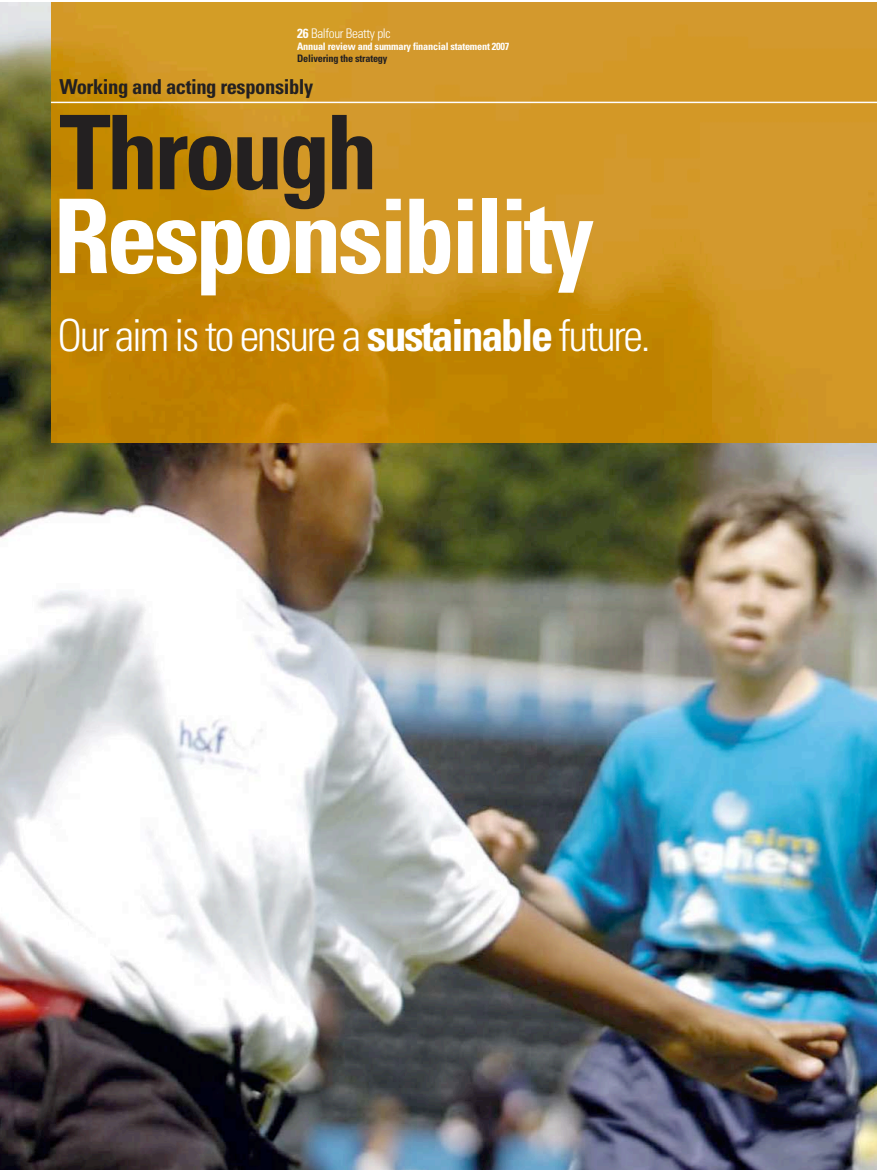
<style>
.page{position:relative;width:878px;height:1170px;background:#fff}
.page>*{position:absolute;margin:0;border:0;box-sizing:border-box;transform-origin:0 0}
.t1{font:700 condensed 102.9px "Univers";letter-spacing:-.04em;color:#fff}
.t2{font:700 condensed 102.9px "Univers";letter-spacing:-.04em;color:#232021}
.t3{font:300 condensed 44.1px "Univers";letter-spacing:-.05em;color:#fff}
.t4{font:700 condensed 20.55px "Univers";letter-spacing:-.02em;color:#232021}
.t5{font:300 condensed 13.2px "Univers";letter-spacing:-.025em;color:#fff}
.t6{font:700 condensed 10.35px "Univers";letter-spacing:-.02em;color:#fff}
.t7{font:700 condensed 10.35px "Univers";letter-spacing:-.02em;color:#232021}
.s1{font-weight:700}
</style>
<div class="page">
<img style="left:1px;top:2px;width:875px;height:1167px">
<img style="left:51px;top:2px;width:825px;height:440px">
<hr style="left:51px;top:102px;width:825px;height:1px;background:#fff">
<p class="t5" style="left:297px;top:29px;width:95px"><span class="s1">26</span> Balfour Beatty plc</p>
<p class="t6" style="left:297px;top:43px;width:214px">Annual review and summary financial statement 2007</p>
<p class="t7" style="left:297px;top:54px;width:92px">Delivering the strategy</p>
<h3 class="t4" style="left:59px;top:79px;width:255px">Working and acting responsibly</h3>
<h1 class="t2" style="left:59px;top:114px;width:320px">Through</h1>
<h1 class="t1" style="left:53px;top:197px;width:542px">Responsibility</h1>
<h2 class="t3" style="left:57px;top:318px;width:594px">Our aim is to ensure a <span class="s1">sustainable</span> future.</h2>
</div>
